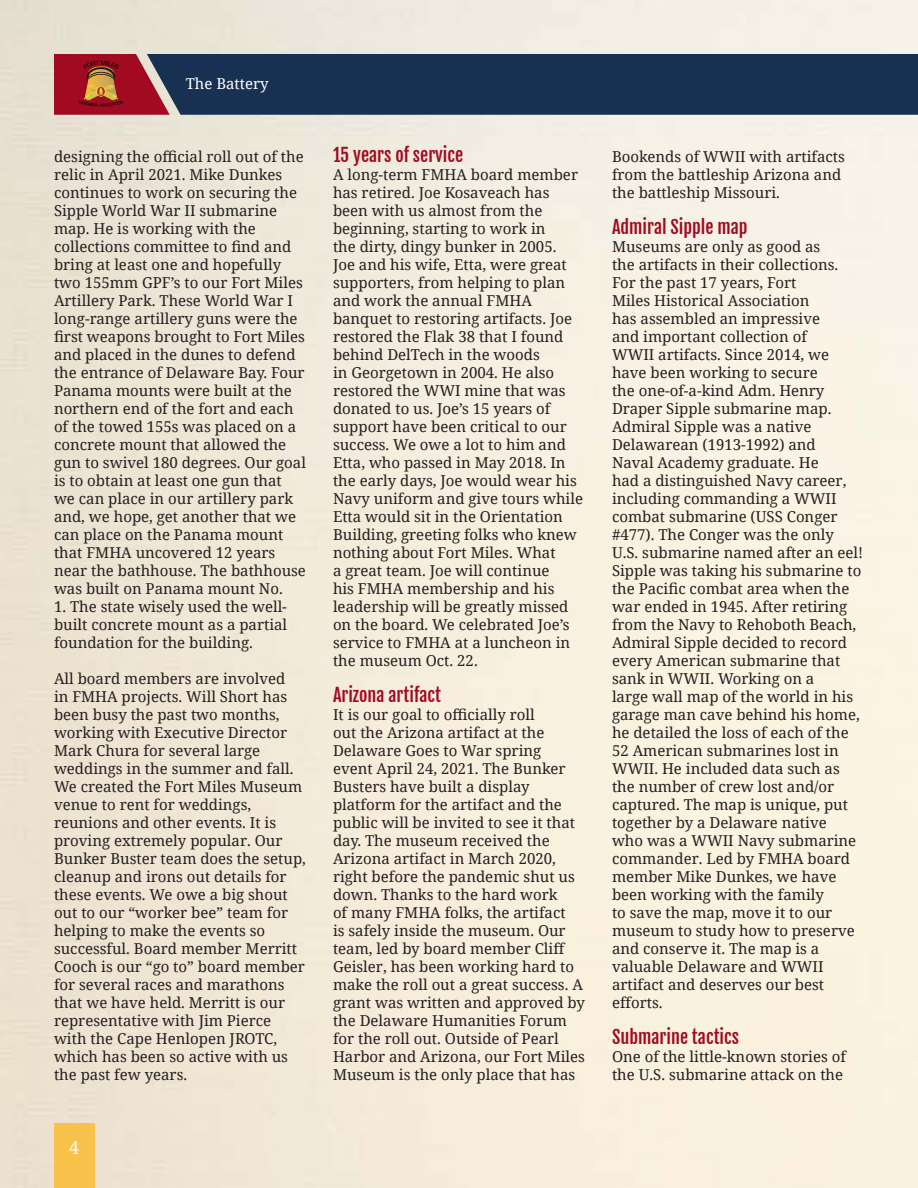
<style>
.page{position:relative;width:918px;height:1188px;background:#fff}
.page>*{position:absolute;margin:0;border:0;box-sizing:border-box;transform-origin:0 0}
.t1{font:18px "Fjalla One";color:#a10a20}
.t2{font:18px "Noto Serif";color:#fff}
.t3{font:15px/18px "Noto Serif";color:#231f20}
.t4{font:15px "Noto Serif";color:#fff}
</style>
<div class="page">
<img style="left:0;top:0;width:918px;height:1188px">
<div style="left:54px;top:1124px;width:40px;height:64px;background:#f9c24a"></div>
<div style="left:170px;top:54px;width:748px;height:61px;background:#183051"></div>
<svg style="left:54px;top:54px;width:116px;height:61px;background:#9b283b"></svg>
<img style="left:78px;top:58px;width:46px;height:51px">
<p class="t4" style="left:186px;top:74px;width:85px">The Battery</p>
<p class="t3" style="left:54px;top:147px;width:254px">designing the official roll out of the relic in April 2021. Mike Dunkes continues to work on securing the<br>Sipple World War II submarine map. He is working with the collections committee to find and bring at least one and hopefully two 155mm GPF’s to our Fort Miles<br>Artillery Park. These World War I long-range artillery guns were the first weapons brought to Fort Miles and placed in the dunes to defend the entrance of Delaware Bay. Four<br>Panama mounts were built at the northern end of the fort and each of the towed 155s was placed on a concrete mount that allowed the gun to swivel 180 degrees. Our goal is to obtain at least one gun that we can place in our artillery park and, we hope, get another that we can place on the Panama mount that FMHA uncovered 12 years near the bathhouse. The bathhouse was built on Panama mount No.</p>
<p class="t3" style="left:54px;top:597px;width:235px;text-align:justify">1. The state wisely used the well&shy;built concrete mount as a partial foundation for the building.</p>
<p class="t3" style="left:54px;top:669px;width:253px">All board members are involved<br>in FMHA projects. Will Short has been busy the past two months, working with Executive Director<br>Mark Chura for several large weddings in the summer and fall.<br>We created the Fort Miles Museum venue to rent for weddings, reunions and other events. It is proving extremely popular. Our<br>Bunker Buster team does the setup, cleanup and irons out details for these events. We owe a big shout out to our “worker bee” team for helping to make the events so successful. Board member Merritt<br>Cooch is our “go to” board member for several races and marathons that we have held. Merritt is our representative with Jim Pierce with the Cape Henlopen JROTC, which has been so active with us the past few years.</p>
<p class="t2" style="left:69px;top:1135px;width:12px">4</p>
<p class="t1" style="left:333px;top:144px;width:132px">15 years of service</p>
<p class="t3" style="left:333px;top:165px;width:252px">A long-term FMHA board member has retired. Joe Kosaveach has been with us almost from the beginning, starting to work in<br>the dirty, dingy bunker in 2005.<br>Joe and his wife, Etta, were great supporters, from helping to plan and work the annual FMHA banquet to restoring artifacts. Joe restored the Flak 38 that I found behind DelTech in the woods<br>in Georgetown in 2004. He also restored the WWI mine that was donated to us. Joe’s 15 years of support have been critical to our success. We owe a lot to him and<br>Etta, who passed in May 2018. In the early days, Joe would wear his<br>Navy uniform and give tours while<br>Etta would sit in the Orientation<br>Building, greeting folks who knew nothing about Fort Miles. What<br>a great team. Joe will continue<br>his FMHA membership and his leadership will be greatly missed on the board. We celebrated Joe’s service to FMHA at a luncheon in the museum Oct. 22.</p>
<p class="t1" style="left:333px;top:684px;width:110px">Arizona artifact</p>
<p class="t3" style="left:333px;top:705px;width:253px">It is our goal to officially roll<br>out the Arizona artifact at the<br>Delaware Goes to War spring<br>event April 24, 2021. The Bunker<br>Busters have built a display platform for the artifact and the public will be invited to see it that day. The museum received the<br>Arizona artifact in March 2020, right before the pandemic shut us down. Thanks to the hard work<br>of many FMHA folks, the artifact<br>is safely inside the museum. Our team, led by board member Cliff<br>Geisler, has been working hard to make the roll out a great success. A grant was written and approved by the Delaware Humanities Forum for the roll out. Outside of Pearl<br>Harbor and Arizona, our Fort Miles<br>Museum is the only place that has</p>
<p class="t3" style="left:612px;top:147px;width:235px">Bookends of WWII with artifacts from the battleship Arizona and the battleship Missouri.</p>
<p class="t1" style="left:612px;top:216px;width:137px">Admiral Sipple map</p>
<p class="t3" style="left:612px;top:237px;width:253px">Museums are only as good as<br>the artifacts in their collections.<br>For the past 17 years, Fort<br>Miles Historical Association<br>has assembled an impressive<br>and important collection of<br>WWII artifacts. Since 2014, we have been working to secure<br>the one-of-a-kind Adm. Henry<br>Draper Sipple submarine map.<br>Admiral Sipple was a native<br>Delawarean (1913-1992) and<br>Naval Academy graduate. He<br>had a distinguished Navy career, including commanding a WWII combat submarine (USS Conger #477). The Conger was the only<br>U.S. submarine named after an eel!<br>Sipple was taking his submarine to the Pacific combat area when the war ended in 1945. After retiring from the Navy to Rehoboth Beach,<br>Admiral Sipple decided to record every American submarine that sank in WWII. Working on a<br>large wall map of the world in his garage man cave behind his home, he detailed the loss of each of the<br>52 American submarines lost in<br>WWII. He included data such as the number of crew lost and/or captured. The map is unique, put together by a Delaware native<br>who was a WWII Navy submarine commander. Led by FMHA board member Mike Dunkes, we have been working with the family<br>to save the map, move it to our museum to study how to preserve and conserve it. The map is a valuable Delaware and WWII artifact and deserves our best efforts.</p>
<p class="t1" style="left:612px;top:1026px;width:129px">Submarine tactics</p>
<p class="t3" style="left:612px;top:1047px;width:235px">One of the little-known stories of the U.S. submarine attack on the</p>
</div>
